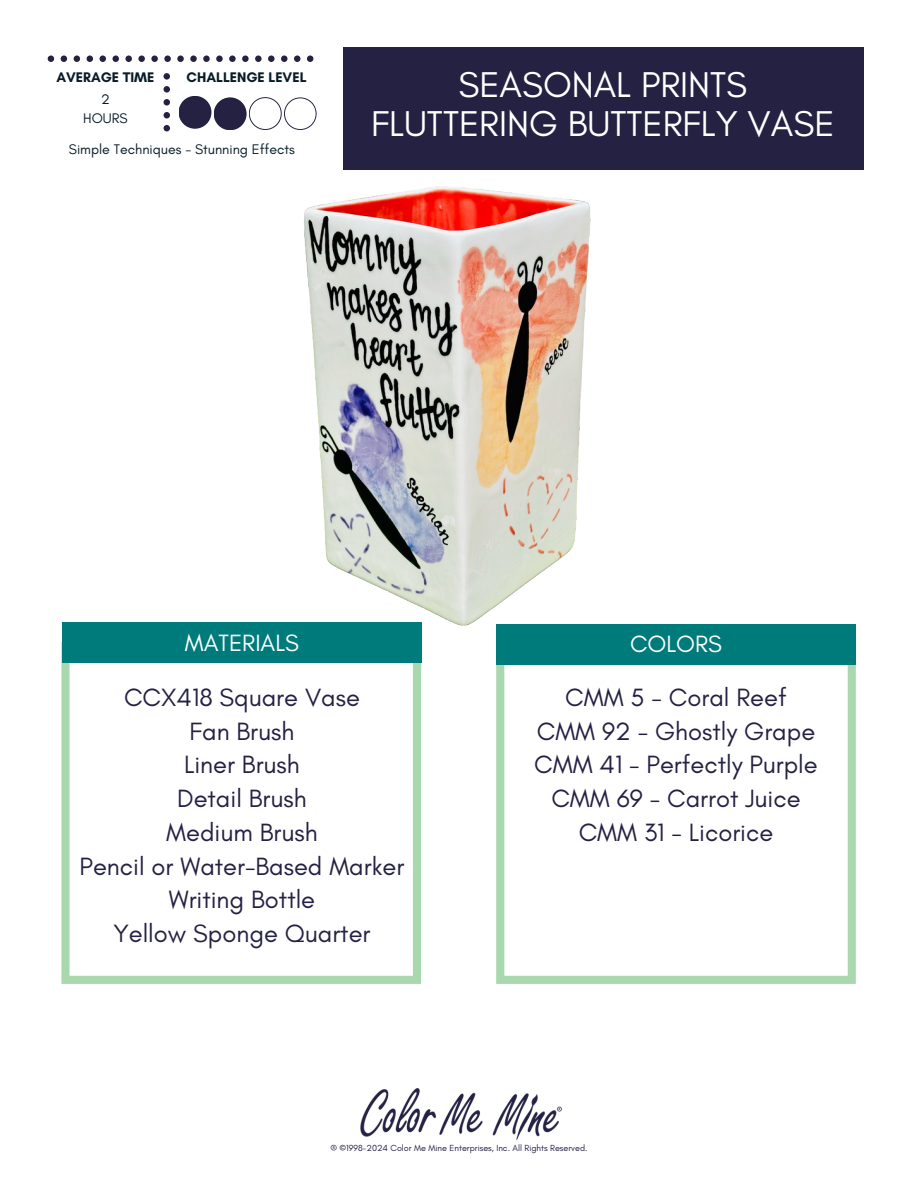
<style>
.page{position:relative;width:918px;height:1188px;background:#fff}
.page>*{position:absolute;margin:0;border:0;box-sizing:border-box;transform-origin:0 0}
.t1{font:36.45px "Glacial Indifference";color:#fff}
.t2{font:25.5px "Glacial Indifference";color:#242143}
.t3{font:24px "Glacial Indifference";color:#fff}
.t4{font:14.1px "Glacial Indifference";color:#081c27}
.t5{font:700 14.1px "Glacial Indifference";color:#081c27}
.t6{font:9px "Glacial Indifference";color:#242143}
</style>
<div class="page">
<div style="left:343px;top:48px;width:521px;height:122px;background:#242143"></div>
<img style="left:360px;top:1089px;width:202px;height:51px">
<svg style="left:61px;top:642px;width:360px;height:341px"></svg>
<svg style="left:496px;top:665px;width:360px;height:318px"></svg>
<div style="left:62px;top:623px;width:360px;height:40px;background:#007b7c"></div>
<div style="left:496px;top:624px;width:360px;height:41px;background:#007b7c"></div>
<svg style="left:48px;top:55px;width:269px;height:76px"></svg>
<div style="left:179px;top:96px;width:32px;height:33px;background:#242143;border-radius:50%"></div>
<img style="left:230px;top:186px;width:361px;height:440px">
<div style="left:214px;top:97px;width:33px;height:33px;background:#242143;border-radius:50%"></div>
<p class="t5" style="left:56px;top:69px;width:100px">AVERAGE TIME</p>
<p class="t5" style="left:187px;top:69px;width:122px">CHALLENGE LEVEL</p>
<p class="t4" style="left:101px;top:90px;width:10px">2</p>
<p class="t4" style="left:83px;top:109px;width:46px">HOURS</p>
<p class="t4" style="left:69px;top:141px;width:227px">Simple Techniques - Stunning Effects</p>
<p class="t1" style="left:458px;top:62px;width:290px">SEASONAL PRINTS</p>
<p class="t1" style="left:371px;top:102px;width:465px">FLUTTERING BUTTERFLY VASE</p>
<p class="t3" style="left:185px;top:628px;width:116px">MATERIALS</p>
<p class="t3" style="left:630px;top:629px;width:93px">COLORS</p>
<p class="t2" style="left:124px;top:682px;width:237px">CCX418 Square Vase</p>
<p class="t2" style="left:189px;top:715px;width:106px">Fan Brush</p>
<p class="t2" style="left:184px;top:749px;width:117px">Liner Brush</p>
<p class="t2" style="left:177px;top:783px;width:131px">Detail Brush</p>
<p class="t2" style="left:166px;top:817px;width:153px">Medium Brush</p>
<p class="t2" style="left:80px;top:850px;width:326px">Pencil or Water-Based Marker</p>
<p class="t2" style="left:169px;top:884px;width:148px">Writing Bottle</p>
<p class="t2" style="left:113px;top:918px;width:259px">Yellow Sponge Quarter</p>
<p class="t2" style="left:565px;top:682px;width:223px">CMM 5 - Coral Reef</p>
<p class="t2" style="left:537px;top:715px;width:280px">CMM 92 - Ghostly Grape</p>
<p class="t2" style="left:534px;top:749px;width:285px">CMM 41 - Perfectly Purple</p>
<p class="t2" style="left:551px;top:783px;width:251px">CMM 69 - Carrot Juice</p>
<p class="t2" style="left:579px;top:817px;width:196px">CMM 31 - Licorice</p>
<p class="t6" style="left:330px;top:1142px;width:259px">® ©1998-2024 Color Me Mine Enterprises, Inc. All Rights Reserved.</p>
</div>
